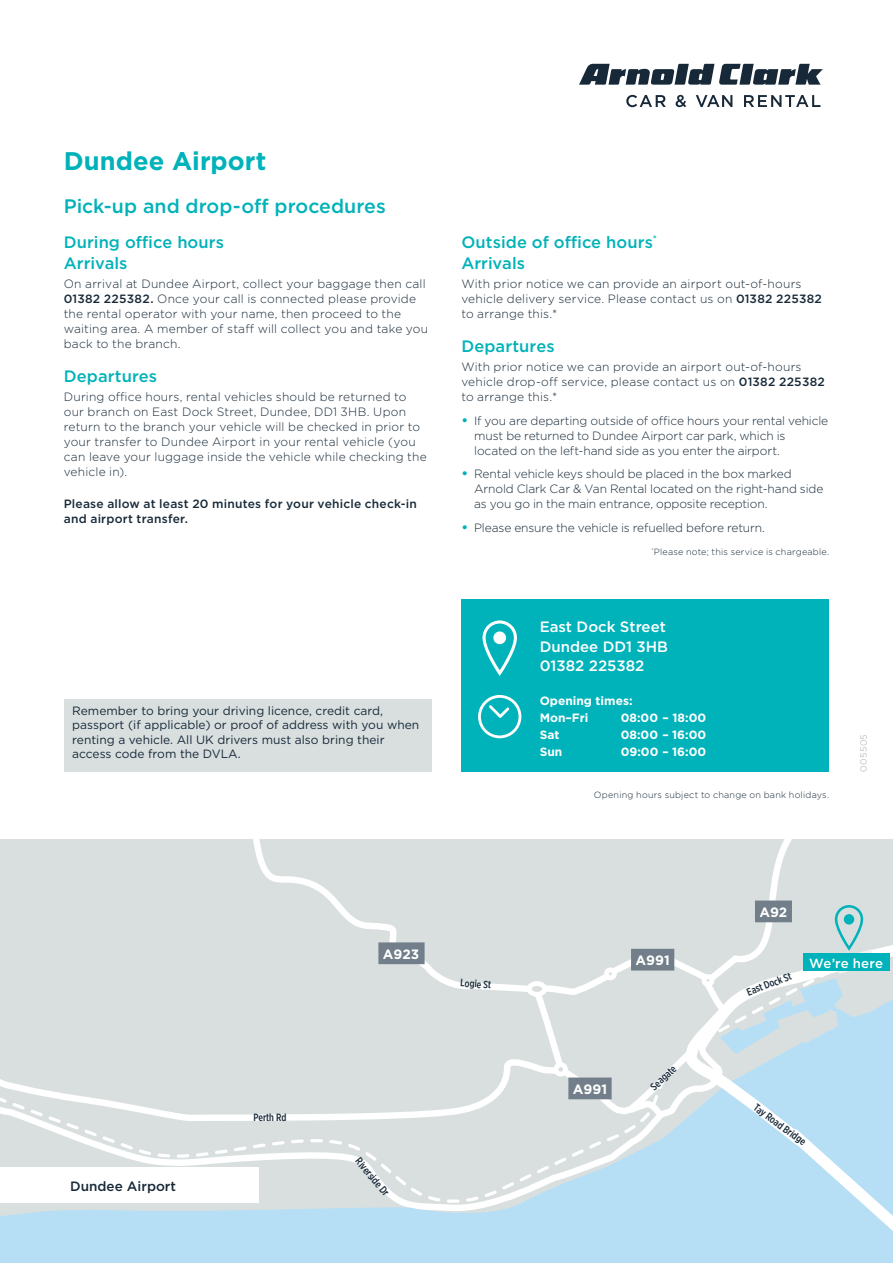
<style>
.page{position:relative;width:893px;height:1263px;background:#fff}
.page>*{position:absolute;margin:0;border:0;box-sizing:border-box;transform-origin:0 0}
.t1{font:700 25.5px "Gotham";letter-spacing:.005em;color:#00b2b9}
.t2{font:500 19.5px "Gotham";color:#00b2b9}
.t3{font:500 16.5px/20.9px "Gotham";letter-spacing:.005em;color:#00b2b9}
.t4{font:500 15px/19.5px "Gotham";color:#fff}
.t5{font:700 13.5px "Gotham";color:#fff}
.t6{font:500 13.5px "Gotham";color:#172938}
.t7{font:500 13.2px "Gotham";letter-spacing:.005em;color:#fff}
.t8{font:300 12px/15px "Gotham";letter-spacing:.01em;color:#172938}
.t9{font:300 12px/15px "Gotham";letter-spacing:-.01em;color:#172938}
.t10{font:12px/14.4px "Gotham";color:#172938}
.t11{font:500 12px/15px "Gotham";letter-spacing:.015em;color:#172938}
.t12{font:700 12px/17px "Gotham";color:#fff}
.t13{font:500 10.5px "Gotham X Narrow";color:#172938}
.t14{font:300 9px "Gotham";letter-spacing:.025em;color:#172938}
.t15{font:300 9px "Gotham";letter-spacing:.035em;color:#a2a7b2}
.s1{font-weight:500}
.s2{font-weight:700;font-size:13.5px;color:#00b2b9}
</style>
<div class="page">
<svg style="left:626px;top:95px;width:40px;height:12px"></svg>
<svg style="left:676px;top:95px;width:10px;height:12px"></svg>
<svg style="left:696px;top:95px;width:36px;height:12px"></svg>
<svg style="left:744px;top:95px;width:76px;height:12px"></svg>
<svg style="left:579px;top:64px;width:244px;height:21px"></svg>
<div style="left:64px;top:699px;width:368px;height:72px;background:#d9dfdf"></div>
<div style="left:0;top:840px;width:893px;height:423px;background:#d9dfdf"></div>
<svg style="left:0;top:1079px;width:248px;height:184px"></svg>
<div style="left:461px;top:599px;width:368px;height:172px;background:#00b2b9"></div>
<svg style="left:482px;top:620px;width:35px;height:56px"></svg>
<div style="left:493px;top:631px;width:13px;height:13px;background:#fff;border-radius:50%"></div>
<svg style="left:478px;top:695px;width:43px;height:43px"></svg>
<svg style="left:248px;top:840px;width:645px;height:423px"></svg>
<div style="left:803px;top:954px;width:86px;height:17px;background:#00b2b9"></div>
<h1 class="t1" style="left:64px;top:144px;width:204px">Dundee Airport</h1>
<h2 class="t2" style="left:64px;top:193px;width:323px">Pick-up and drop-off procedures</h2>
<h3 class="t3" style="left:64px;top:231px;width:162px">During office hours<br>Arrivals</h3>
<p class="t8" style="left:64px;top:276px;width:366px">On arrival at Dundee Airport, collect your baggage then call <span class="s1">01382 225382.</span> Once your call is connected please provide the rental operator with your name, then proceed to the waiting area. A member of staff will collect you and take you back to the branch.</p>
<h3 class="t3" style="left:64px;top:365px;width:95px">Departures</h3>
<p class="t8" style="left:64px;top:389px;width:364px">During office hours, rental vehicles should be returned to our branch on East Dock Street, Dundee, DD1 3HB. Upon return to the branch your vehicle will be checked in prior to your transfer to Dundee Airport in your rental vehicle (you can leave your luggage inside the vehicle while checking the vehicle in).</p>
<p class="t11" style="left:64px;top:496px;width:355px">Please allow at least 20 minutes for your vehicle check-in and airport transfer.</p>
<p class="t10" style="left:72px;top:703px;width:348px">Remember to bring your driving licence, credit card, passport (if applicable) or proof of address with you when renting a vehicle. All UK drivers must also bring their access code from the DVLA.</p>
<h3 class="t3" style="left:461px;top:231px;width:197px">Outside of office hours<sup>*<br></sup>Arrivals</h3>
<p class="t8" style="left:461px;top:276px;width:362px">With prior notice we can provide an airport out-of-hours vehicle delivery service. Please contact us on <span class="s1">01382 225382 </span>to arrange this.*</p>
<h3 class="t3" style="left:461px;top:335px;width:95px">Departures</h3>
<p class="t8" style="left:461px;top:359px;width:365px">With prior notice we can provide an airport out-of-hours vehicle drop-off service, please contact us on <span class="s1">01382 225382 </span>to arrange this.*</p>
<p class="t9" style="left:474px;top:413px;width:356px;text-indent:-13px"><span class="s2">•</span> If you are departing outside of office hours your rental vehicle must be returned to Dundee Airport car park, which is located on the left-hand side as you enter the airport.</p>
<p class="t9" style="left:474px;top:466px;width:351px;text-indent:-13px"><span class="s2">•</span> Rental vehicle keys should be placed in the box marked<br>Arnold Clark Car &amp; Van Rental located on the right-hand side as you go in the main entrance, opposite reception.</p>
<p class="t9" style="left:461px;top:520px;width:305px"><span class="s2">•</span> Please ensure the vehicle is refuelled before return.</p>
<p class="t14" style="left:651px;top:546px;width:179px"><sup>*</sup>Please note; this service is chargeable.</p>
<p class="t4" style="left:540px;top:617px;width:130px">East Dock Street<br>Dundee DD1 3HB<br>01382 225382</p>
<p class="t12" style="left:540px;top:692px;width:94px">Opening times:<br>Mon–Fri</p>
<p class="t12" style="left:621px;top:709px;width:87px">08:00 – 18:00</p>
<p class="t12" style="left:540px;top:726px;width:21px">Sat</p>
<p class="t12" style="left:621px;top:726px;width:87px">08:00 – 16:00</p>
<p class="t12" style="left:540px;top:743px;width:24px">Sun</p>
<p class="t12" style="left:621px;top:743px;width:87px">09:00 – 16:00</p>
<p class="t14" style="left:594px;top:789px;width:237px">Opening hours subject to change on bank holidays.</p>
<p class="t15" style="left:858px;top:771px;width:39px;rotate:-90deg">005505</p>
<p class="t6" style="left:70px;top:1177px;width:107px">Dundee Airport</p>
<p class="t13" style="left:253px;top:1111px;width:34px">Perth Rd</p>
<p class="t5" style="left:383px;top:945px;width:38px">A923</p>
<p class="t13" style="left:461px;top:976px;width:32px;rotate:4deg">Logie St</p>
<p class="t13" style="left:362px;top:1155px;width:48px;rotate:50deg">Riverside Dr</p>
<p class="t5" style="left:573px;top:1080px;width:36px">A991</p>
<p class="t5" style="left:759px;top:903px;width:29px">A92</p>
<p class="t5" style="left:635px;top:951px;width:36px">A991</p>
<p class="t7" style="left:809px;top:954px;width:75px">We’re here</p>
<p class="t13" style="left:648px;top:1083px;width:32px;rotate:-42deg">Seagate</p>
<p class="t13" style="left:745px;top:986px;width:48px;rotate:-21deg">East Dock St</p>
<p class="t13" style="left:759px;top:1101px;width:63px;rotate:36deg">Tay Road Bridge</p>
</div>
